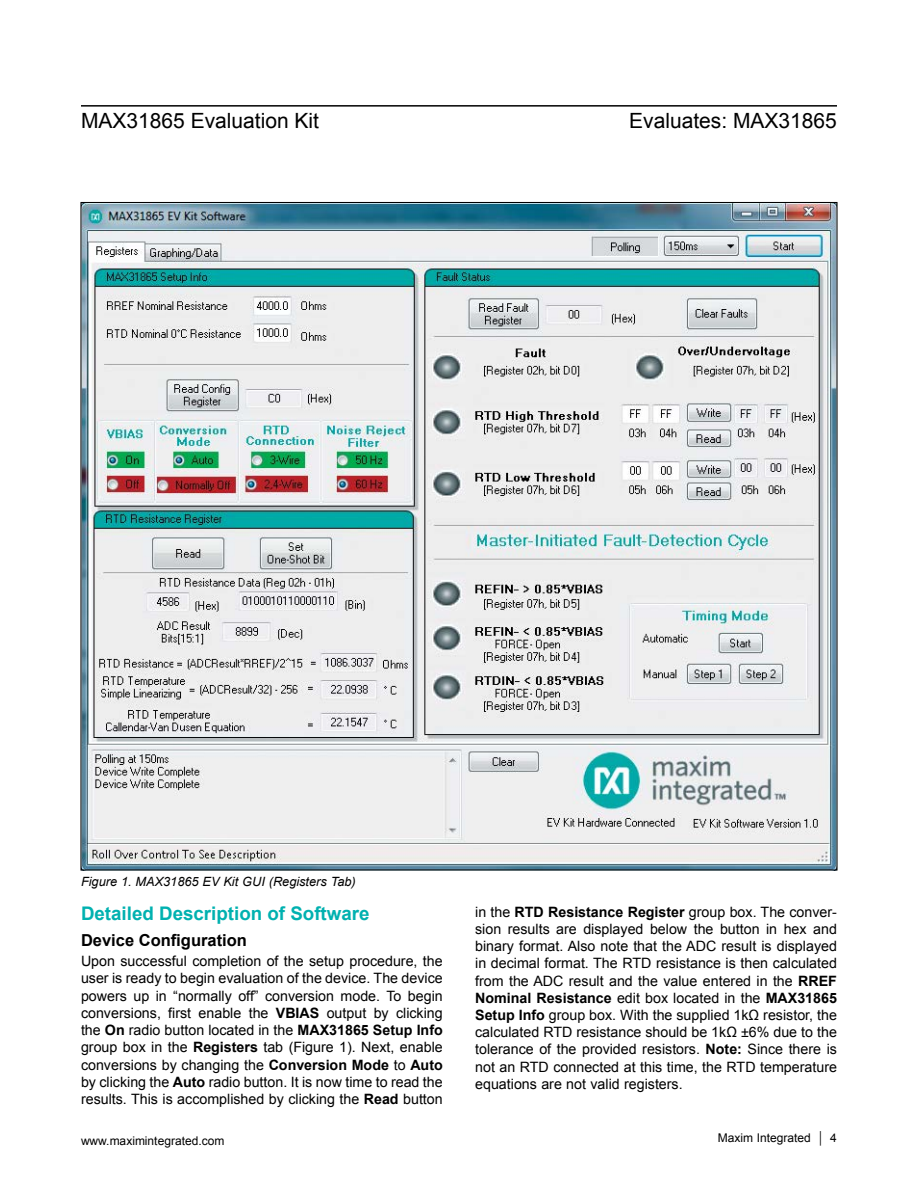
<style>
.page{position:relative;width:918px;height:1188px;background:#fff}
.page>*{position:absolute;margin:0;border:0;box-sizing:border-box;transform-origin:0 0}
.t1{font:21px "Arial";color:#000}
.t2{font:700 18.75px "Arial";color:#00b1b0}
.t3{font:700 16.5px "Arial";color:#000}
.t4{font:14.25px/17.2px "Arial";color:#000;text-align:justify}
.t5{font:italic 12.75px "Arial";color:#000}
.t6{font:12px "Arial";color:#000}
.s1{font-weight:700}
</style>
<div class="page">
<hr style="left:81px;top:105px;width:756px;height:2px;background:#000">
<img style="left:82px;top:204px;width:754px;height:665px">
<h1 class="t1" style="left:81px;top:107px;width:240px">MAX31865 Evaluation Kit</h1>
<h1 class="t1" style="left:629px;top:107px;width:209px">Evaluates: MAX31865</h1>
<p class="t5" style="left:81px;top:873px;width:276px">Figure 1. MAX31865 EV Kit GUI (Registers Tab)</p>
<h2 class="t2" style="left:81px;top:901px;width:290px">Detailed Description of Software</h2>
<p class="t3" style="left:81px;top:929px;width:167px">Device Configuration</p>
<p class="t4" style="left:81px;top:953px;width:363px">Upon successful completion of the setup procedure, the user is ready to begin evaluation of the device. The device powers up in “normally off” conversion mode. To begin conversions, first enable the <span class="s1">VBIAS</span> output by clicking the <span class="s1">On</span> radio button located in the <span class="s1">MAX31865 Setup Info </span>group box in the <span class="s1">Registers</span> tab (Figure 1). Next, enable conversions by changing the <span class="s1">Conversion Mode</span> to <span class="s1">Auto </span>by clicking the <span class="s1">Auto</span> radio button. It is now time to read the results. This is accomplished by clicking the <span class="s1">Read</span> button</p>
<p class="t6" style="left:81px;top:1133px;width:145px">www.maximintegrated.com</p>
<p class="t4" style="left:475px;top:903px;width:363px">in the <span class="s1">RTD Resistance Register</span> group box. The conver&shy;sion results are displayed below the button in hex and binary format. Also note that the ADC result is displayed in decimal format. The RTD resistance is then calculated from the ADC result and the value entered in the <span class="s1">RREF Nominal Resistance</span> edit box located in the <span class="s1">MAX31865<br>Setup Info</span> group box. With the supplied 1kΩ resistor, the calculated RTD resistance should be 1kΩ ±6% due to the tolerance of the provided resistors. <span class="s1">Note:</span> Since there is not an RTD connected at this time, the RTD temperature equations are not valid registers.</p>
<p class="t6" style="left:718px;top:1130px;width:121px">Maxim Integrated │ 4</p>
</div>
